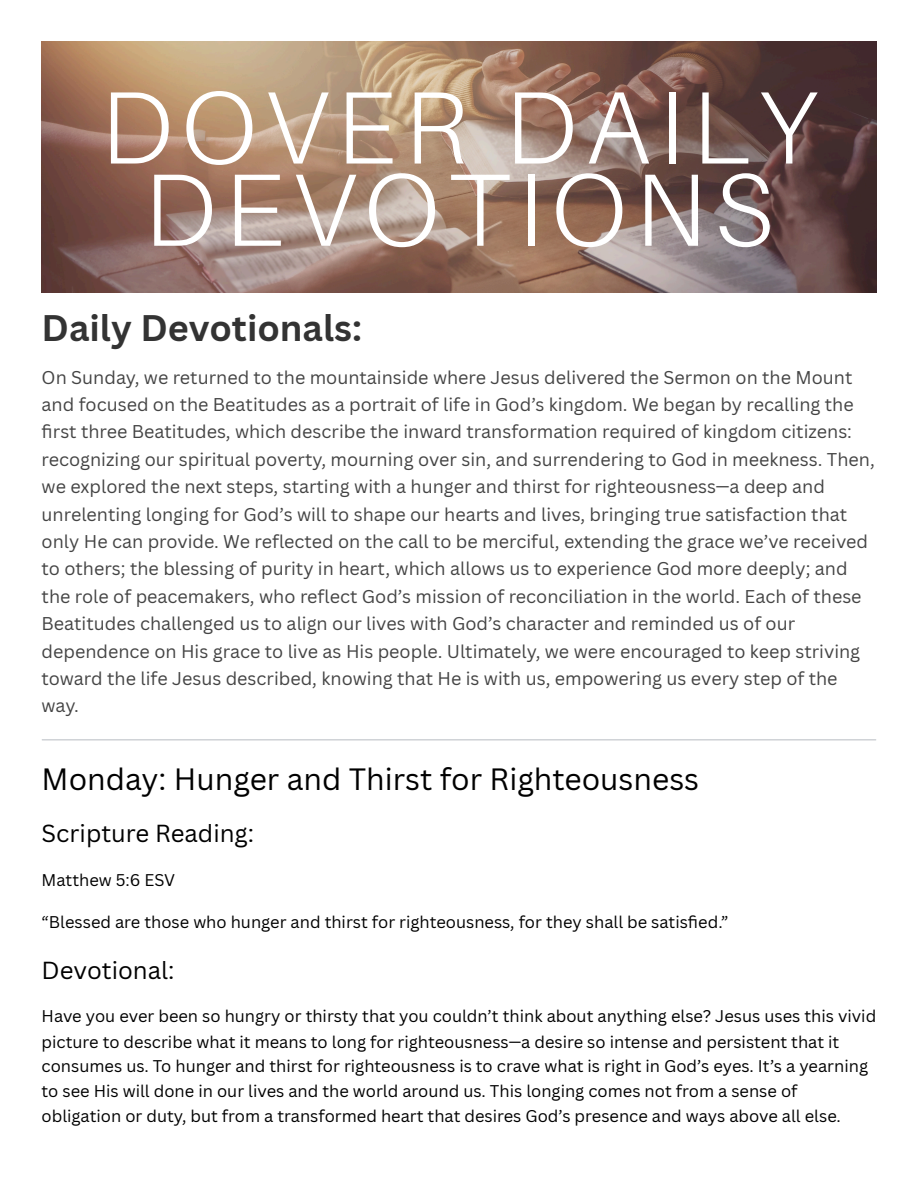
<style>
.page{position:relative;width:918px;height:1186px;background:#fff}
.page>*{position:absolute;margin:0;border:0;box-sizing:border-box;transform-origin:0 0}
.t1{font:300 103.05px/82.2px "Aileron";letter-spacing:.085em;color:#fff;text-align:center}
.t2{font:700 36px "Canva Sans";color:#333}
.t3{font:30px "Canva Sans";color:#000}
.t4{font:24px "Canva Sans";color:#000}
.t5{font:18px/27.3px "Canva Sans";color:#444}
.t6{font:16.5px/25px "Canva Sans";color:#000}
</style>
<div class="page">
<img style="left:42px;top:42px;width:834px;height:250px">
<hr style="left:42px;top:739px;width:834px;height:1px;background:#bfc3c8">
<p class="t1" style="left:101px;top:84px;width:718px">DOVER DAILY<br>DEVOTIONS</p>
<h1 class="t2" style="left:42px;top:302px;width:322px">Daily Devotionals:</h1>
<p class="t5" style="left:42px;top:363px;width:835px">On Sunday, we returned to the mountainside where Jesus delivered the Sermon on the Mount and focused on the Beatitudes as a portrait of life in God’s kingdom. We began by recalling the<br>fi rst three Beatitudes, which describe the inward transformation required of kingdom citizens: recognizing our spiritual poverty, mourning over sin, and surrendering to God in meekness. Then, we explored the next steps, starting with a hunger and thirst for righteousness—a deep and unrelenting longing for God’s will to shape our hearts and lives, bringing true satisfaction that only He can provide. We reflected on the call to be merciful, extending the grace we’ve received to others; the blessing of purity in heart, which allows us to experience God more deeply; and the role of peacemakers, who reflect God’s mission of reconciliation in the world. Each of these Beatitudes challenged us to align our lives with God’s character and reminded us of our dependence on His grace to live as His people. Ultimately, we were encouraged to keep striving toward the life Jesus described, knowing that He is with us, empowering us every step of the way.</p>
<h2 class="t3" style="left:42px;top:758px;width:659px">Monday: Hunger and Thirst for Righteousness</h2>
<h3 class="t4" style="left:42px;top:816px;width:214px">Scripture Reading:</h3>
<p class="t6" style="left:42px;top:866px;width:135px">Matthew 5:6 ESV</p>
<p class="t6" style="left:42px;top:909px;width:688px">“Blessed are those who hunger and thirst for righteousness, for they shall be satisfi ed.”</p>
<h3 class="t4" style="left:42px;top:953px;width:134px">Devotional:</h3>
<p class="t6" style="left:42px;top:1003px;width:836px">Have you ever been so hungry or thirsty that you couldn’t think about anything else? Jesus uses this vivid picture to describe what it means to long for righteousness—a desire so intense and persistent that it consumes us. To hunger and thirst for righteousness is to crave what is right in God’s eyes. It’s a yearning to see His will done in our lives and the world around us. This longing comes not from a sense of obligation or duty, but from a transformed heart that desires God’s presence and ways above all else.</p>
</div>
